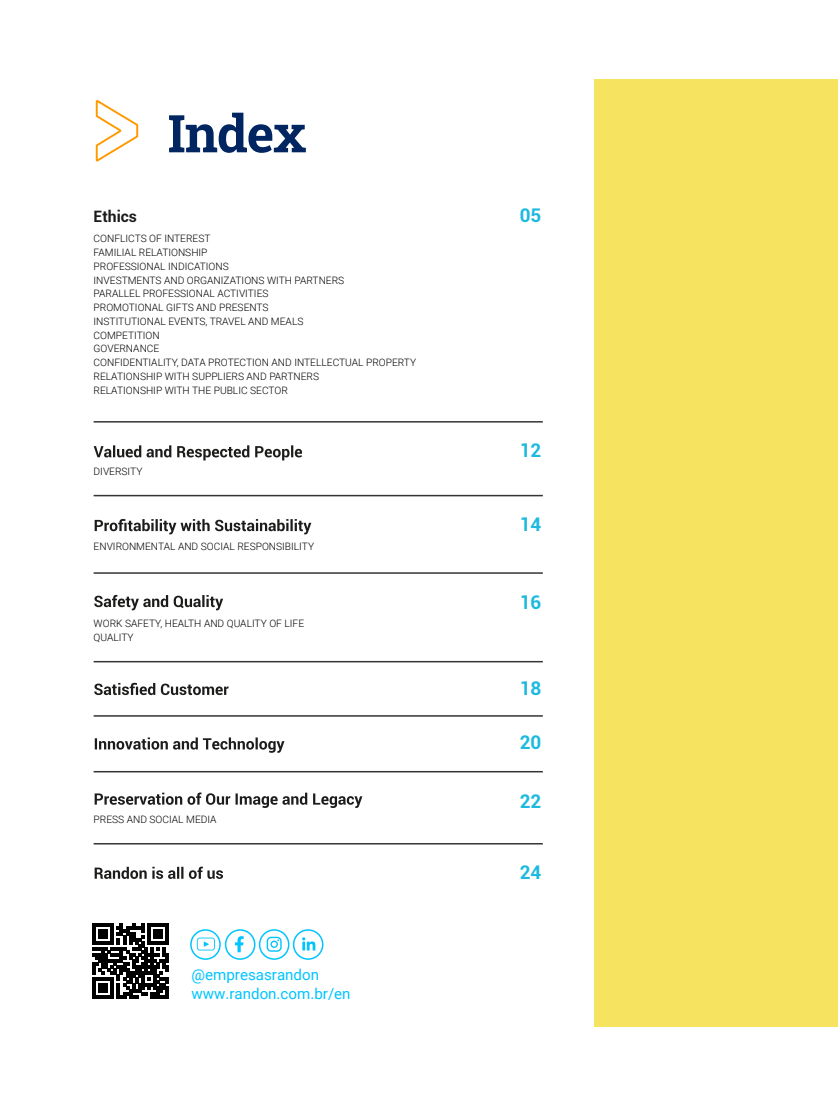
<style>
.page{position:relative;width:838px;height:1106px;background:#fff}
.page>*{position:absolute;margin:0;border:0;box-sizing:border-box;transform-origin:0 0}
.t1{font:700 52.05px "Roboto Slab";letter-spacing:-.02em;color:#002561}
.t2{font:700 18.9px "Roboto";color:#1dbadf}
.t3{font:700 15.75px "Roboto";color:#1c1c1b}
.t4{font:15.15px/18.6px "Roboto";color:#00c4ff}
.t5{font:300 10.2px/13.8px "Roboto";color:#000}
</style>
<div class="page">
<svg style="left:94px;top:682px;width:135px;height:13px"></svg>
<div style="left:595px;top:79px;width:243px;height:947px;background:#f6e360"></div>
<svg style="left:190px;top:929px;width:133px;height:30px"></svg>
<svg style="left:95px;top:100px;width:44px;height:62px"></svg>
<svg style="left:94px;top:445px;width:208px;height:15px"></svg>
<svg style="left:95px;top:519px;width:216px;height:15px"></svg>
<svg style="left:95px;top:737px;width:189px;height:15px"></svg>
<svg style="left:94px;top:595px;width:129px;height:15px"></svg>
<svg style="left:95px;top:792px;width:267px;height:16px"></svg>
<svg style="left:95px;top:866px;width:128px;height:13px"></svg>
<hr style="left:94px;top:843px;width:449px;height:1px;background:#373433">
<hr style="left:94px;top:771px;width:449px;height:1px;background:#373433">
<hr style="left:94px;top:715px;width:449px;height:1px;background:#373433">
<hr style="left:94px;top:661px;width:449px;height:1px;background:#373433">
<hr style="left:94px;top:572px;width:449px;height:2px;background:#373433">
<hr style="left:94px;top:495px;width:449px;height:1px;background:#373433">
<hr style="left:94px;top:421px;width:449px;height:1px;background:#373433">
<svg style="left:93px;top:923px;width:75px;height:76px"></svg>
<h1 class="t1" style="left:168px;top:98px;width:140px">Index</h1>
<h3 class="t3" style="left:94px;top:205px;width:45px">Ethics</h3>
<p class="t5" style="left:94px;top:231px;width:324px">CONFLICTS OF INTEREST<br>FAMILIAL RELATIONSHIP<br>PROFESSIONAL INDICATIONS<br>INVESTMENTS AND ORGANIZATIONS WITH PARTNERS<br>PARALLEL PROFESSIONAL ACTIVITIES<br>PROMOTIONAL GIFTS AND PRESENTS<br>INSTITUTIONAL EVENTS, TRAVEL AND MEALS<br>COMPETITION<br>GOVERNANCE<br>CONFIDENTIALITY, DATA PROTECTION AND INTELLECTUAL PROPERTY<br>RELATIONSHIP WITH SUPPLIERS AND PARTNERS<br>RELATIONSHIP WITH THE PUBLIC SECTOR</p>
<p class="t5" style="left:94px;top:464px;width:50px">DIVERSITY</p>
<p class="t5" style="left:94px;top:539px;width:222px">ENVIRONMENTAL AND SOCIAL RESPONSIBILITY</p>
<p class="t5" style="left:94px;top:616px;width:212px">WORK SAFETY, HEALTH AND QUALITY OF LIFE<br>QUALITY</p>
<p class="t5" style="left:94px;top:812px;width:125px">PRESS AND SOCIAL MEDIA</p>
<h3 class="t4" style="left:191px;top:964px;width:161px">@empresasrandon www.randon.com.br/en</h3>
<h2 class="t2" style="left:520px;top:202px;width:23px">05</h2>
<h2 class="t2" style="left:520px;top:437px;width:23px">12</h2>
<h2 class="t2" style="left:520px;top:511px;width:23px">14</h2>
<h2 class="t2" style="left:520px;top:588px;width:23px">16</h2>
<h2 class="t2" style="left:520px;top:675px;width:23px">18</h2>
<h2 class="t2" style="left:520px;top:729px;width:23px">20</h2>
<h2 class="t2" style="left:520px;top:787px;width:23px">22</h2>
<h2 class="t2" style="left:520px;top:858px;width:23px">24</h2>
</div>
